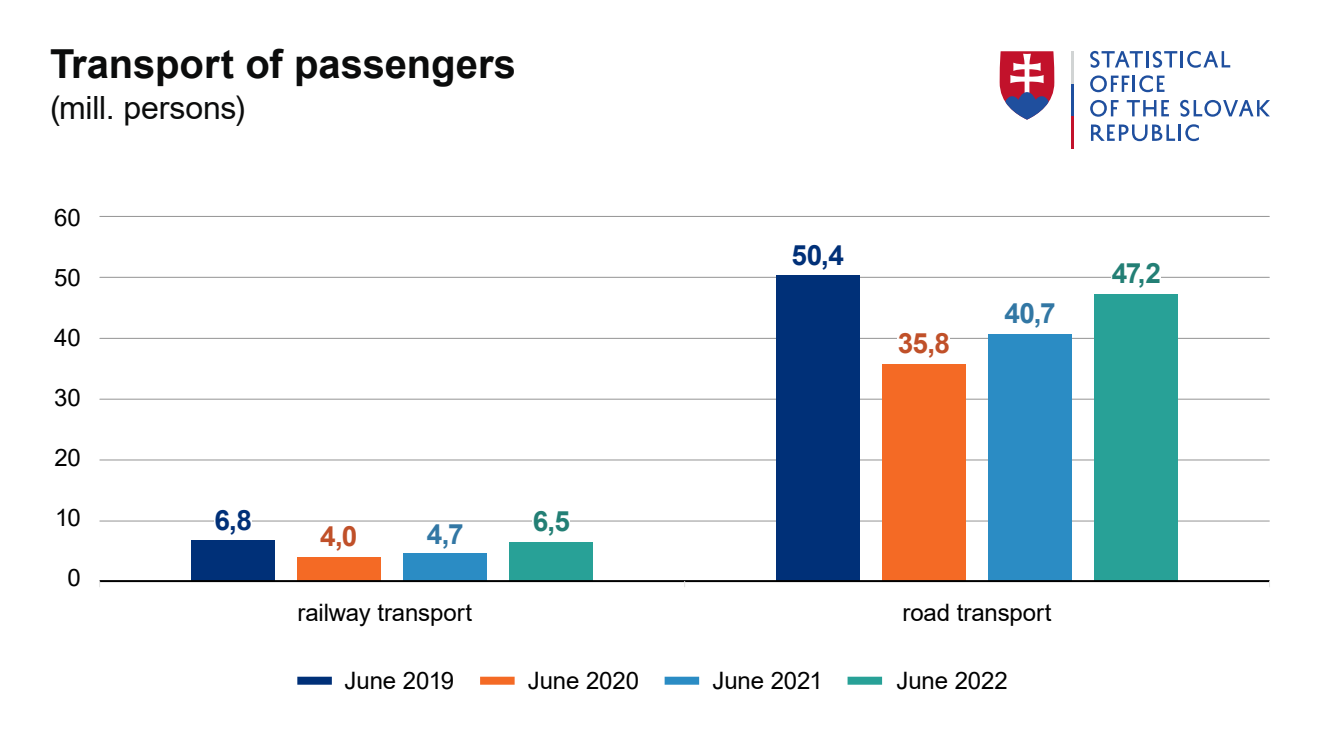
<style>
.page{position:relative;width:1320px;height:740px;background:#fff}
.page>*{position:absolute;margin:0;border:0;box-sizing:border-box;transform-origin:0 0}
.t1{font:700 40px "Arial";color:#0b0c0c}
.t2{font:32px "Arial";letter-spacing:-.005em;color:#0b0c0c}
.t3{font:700 28px "Arial";color:#003078}
.t4{font:700 28px "Arial";color:#c05029}
.t5{font:700 28px "Arial";color:#3277a4}
.t6{font:700 28px "Arial";color:#237f75}
.t7{font:24px "Arial";letter-spacing:-.005em;color:#000}
</style>
<div class="page">
<hr style="left:100px;top:216px;width:1169px;height:1px;background:#949494">
<hr style="left:100px;top:277px;width:1169px;height:1px;background:#949494">
<hr style="left:100px;top:338px;width:1169px;height:1px;background:#949494">
<hr style="left:100px;top:399px;width:1169px;height:1px;background:#949494">
<hr style="left:100px;top:460px;width:1169px;height:1px;background:#949494">
<hr style="left:100px;top:521px;width:1169px;height:1px;background:#949494">
<div style="left:776px;top:275px;width:84px;height:307px;background:#003078"></div>
<div style="left:191px;top:540px;width:84px;height:41px;background:#003078"></div>
<div style="left:882px;top:364px;width:84px;height:217px;background:#f46a25"></div>
<div style="left:297px;top:557px;width:84px;height:24px;background:#f46a25"></div>
<div style="left:988px;top:334px;width:84px;height:247px;background:#2b8cc4"></div>
<div style="left:403px;top:553px;width:84px;height:28px;background:#2b8cc4"></div>
<div style="left:1094px;top:294px;width:84px;height:288px;background:#28a197"></div>
<div style="left:510px;top:542px;width:83px;height:39px;background:#28a197"></div>
<hr style="left:100px;top:580px;width:1170px;height:2px;background:#000">
<div style="left:297px;top:677px;width:35px;height:8px;background:#003078"></div>
<div style="left:480px;top:677px;width:35px;height:8px;background:#f46a25"></div>
<div style="left:665px;top:677px;width:34px;height:8px;background:#2b8cc4"></div>
<div style="left:848px;top:677px;width:34px;height:8px;background:#28a197"></div>
<div style="left:214px;top:510px;width:38px;height:20px;background:#fff"></div>
<div style="left:533px;top:511px;width:37px;height:20px;background:#fff"></div>
<div style="left:898px;top:333px;width:52px;height:20px;background:#fff"></div>
<div style="left:1112px;top:262px;width:49px;height:21px;background:#fff"></div>
<svg style="left:1090px;top:51px;width:53px;height:17px"></svg>
<hr style="left:1146px;top:51px;width:3px;height:16px;background:#1f4f9e">
<svg style="left:1153px;top:51px;width:77px;height:17px"></svg>
<svg style="left:1090px;top:75px;width:75px;height:17px"></svg>
<svg style="left:1090px;top:100px;width:29px;height:17px"></svg>
<svg style="left:1127px;top:100px;width:42px;height:16px"></svg>
<svg style="left:1180px;top:100px;width:90px;height:17px"></svg>
<svg style="left:1091px;top:124px;width:108px;height:17px"></svg>
<svg style="left:1000px;top:51px;width:54px;height:69px"></svg>
<hr style="left:1071px;top:51px;width:2px;height:33px;background:#d1d4d4">
<hr style="left:1071px;top:84px;width:2px;height:32px;background:#1f4f9e">
<hr style="left:1071px;top:116px;width:2px;height:33px;background:#c2122b">
<h1 class="t1" style="left:50px;top:36px;width:468px">Transport of passengers</h1>
<h2 class="t2" style="left:50px;top:85px;width:197px">(mill. persons)</h2>
<p class="t7" style="left:54px;top:201px;width:28px">60</p>
<p class="t7" style="left:54px;top:261px;width:28px">50</p>
<p class="t7" style="left:54px;top:321px;width:28px">40</p>
<p class="t7" style="left:54px;top:381px;width:28px">30</p>
<p class="t7" style="left:54px;top:441px;width:28px">20</p>
<p class="t7" style="left:55px;top:501px;width:27px">10</p>
<p class="t7" style="left:68px;top:561px;width:15px">0</p>
<p class="t3" style="left:792px;top:235px;width:54px">50,4</p>
<p class="t4" style="left:898px;top:324px;width:54px">35,8</p>
<p class="t5" style="left:1004px;top:293px;width:53px">40,7</p>
<p class="t3" style="left:214px;top:501px;width:39px">6,8</p>
<p class="t4" style="left:320px;top:517px;width:39px">4,0</p>
<p class="t5" style="left:427px;top:515px;width:38px">4,7</p>
<p class="t6" style="left:533px;top:502px;width:39px">6,5</p>
<p class="t7" style="left:297px;top:597px;width:176px">railway transport</p>
<p class="t7" style="left:903px;top:597px;width:151px">road transport</p>
<p class="t7" style="left:345px;top:664px;width:111px">June 2019</p>
<p class="t7" style="left:528px;top:664px;width:113px">June 2020</p>
<p class="t7" style="left:712px;top:664px;width:112px">June 2021</p>
<p class="t7" style="left:896px;top:664px;width:113px">June 2022</p>
<p class="t6" style="left:1112px;top:253px;width:51px">47,2</p>
</div>
